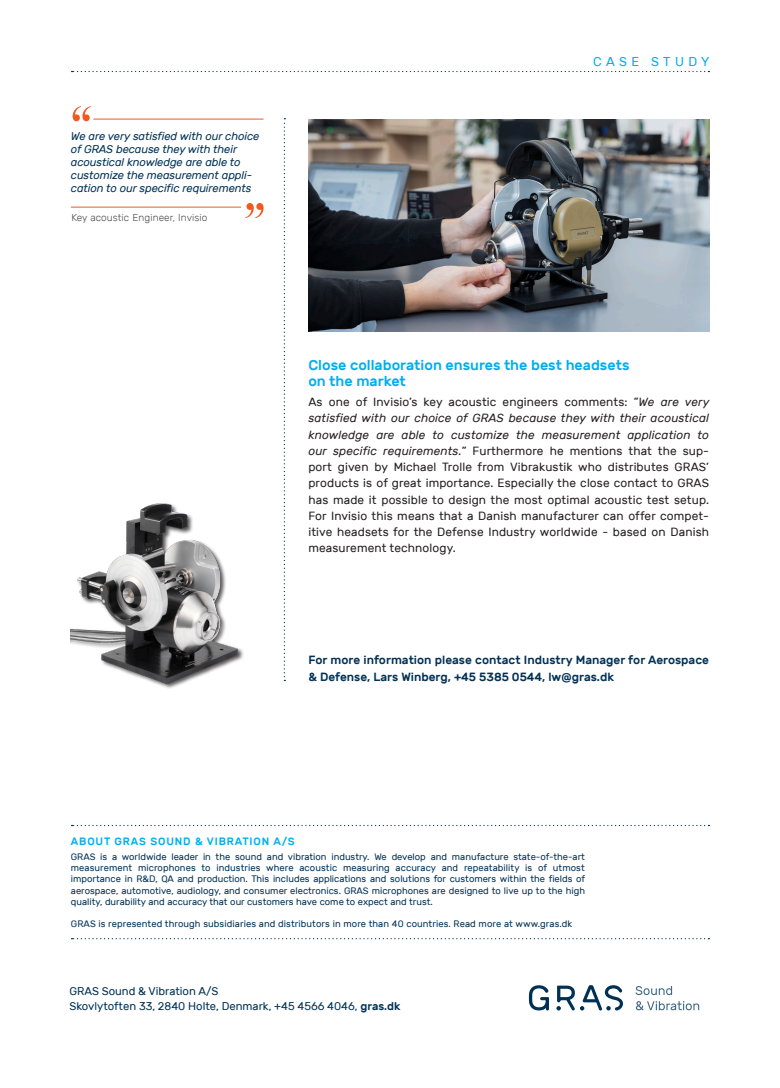
<style>
.page{position:relative;width:780px;height:1088px;background:#fff}
.page>*{position:absolute;margin:0;border:0;box-sizing:border-box;transform-origin:0 0}
.Subheading_lyseblå{font:500 14.38px/16.2px "Rubik";color:#00aeef}
.t1{font:12.88px "Rubik";letter-spacing:.335em;color:#00aeef}
.Brødtekst_9_5_13{font:11.88px/16.2px "Rubik";letter-spacing:.01em;color:#231f20;text-align:justify}
.Brødtekst_9_5_13-2{font:500 11.88px/16.2px "Rubik";color:#003155}
.Citat-tekst_9_10_5{font:italic 11.25px/13.1px "Rubik";letter-spacing:-.01em;color:#003155}
.t2{font:11.25px/15px "Rubik";color:#003155}
.t3{font:500 10.62px "Rubik";letter-spacing:.08em;color:#00aeef}
.NAVN_-_Citat{font:300 10px "Rubik";letter-spacing:.01em;color:#4b4c4d}
.t4{font:9.38px/11.2px "Rubik";letter-spacing:.01em;color:#003155;text-align:justify}
.s1{font-style:italic}
.s2{font-weight:500}
</style>
<div class="page">
<svg style="left:72px;top:71px;width:637px;height:1px"></svg>
<svg style="left:284px;top:118px;width:1px;height:563px"></svg>
<svg style="left:73px;top:106px;width:18px;height:15px"></svg>
<hr style="left:93px;top:119px;width:170px;height:1px;background:#f15921">
<hr style="left:71px;top:207px;width:170px;height:1px;background:#f15921">
<svg style="left:245px;top:203px;width:18px;height:15px"></svg>
<img style="left:71px;top:503px;width:172px;height:186px">
<img style="left:308px;top:119px;width:401px;height:212px">
<svg style="left:556px;top:985px;width:67px;height:25px"></svg>
<svg style="left:529px;top:985px;width:20px;height:25px"></svg>
<svg style="left:635px;top:986px;width:37px;height:9px"></svg>
<svg style="left:635px;top:1001px;width:64px;height:9px"></svg>
<svg style="left:72px;top:825px;width:637px;height:1px"></svg>
<svg style="left:72px;top:938px;width:637px;height:1px"></svg>
<p class="Citat-tekst_9_10_5" style="left:71px;top:130px;width:190px">We are very satisfied with our choice of GRAS because they with their acoustical knowledge are able to customize the measurement appli&shy;cation to our specific requirements</p>
<p class="NAVN_-_Citat" style="left:71px;top:212px;width:138px">Key acoustic Engineer, Invisio</p>
<h2 class="t1" style="left:593px;top:55px;width:118px">CASE STUDY</h2>
<p class="Subheading_lyseblå" style="left:308px;top:357px;width:322px">Close collaboration ensures the best headsets on the market</p>
<p class="Brødtekst_9_5_13" style="left:308px;top:394px;width:402px">As one of Invisio’s key acoustic engineers comments: ”<span class="s1">We are very satisfied with our choice of GRAS because they with their acoustical knowledge are able to customize the measurement application to our specific requirements.</span>” Furthermore he mentions that the sup&shy;port given by Michael Trolle from Vibrakustik who distributes GRAS’ products is of great importance. Especially the close contact to GRAS has made it possible to design the most optimal acoustic test setup.<br>For Invisio this means that a Danish manufacturer can offer compet&shy;itive headsets for the Defense Industry worldwide - based on Danish measurement technology.</p>
<p class="Brødtekst_9_5_13-2" style="left:308px;top:652px;width:402px">For more information please contact Industry Manager for Aerospace &amp; Defense, Lars Winberg, +45 5385 0544, lw@gras.dk</p>
<p class="t3" style="left:71px;top:835px;width:225px">ABOUT GRAS SOUND &amp; VIBRATION A/S</p>
<p class="t4" style="left:71px;top:851px;width:515px">GRAS is a worldwide leader in the sound and vibration industry. We develop and manufacture state-of-the-art measurement microphones to industries where acoustic measuring accuracy and repeatability is of utmost importance in R&amp;D, QA and production. This includes applications and solutions for customers within the fields of aerospace, automotive, audiology, and consumer electronics. GRAS microphones are designed to live up to the high quality, durability and accuracy that our customers have come to expect and trust.</p>
<p class="t4" style="left:71px;top:919px;width:503px">GRAS is represented through subsidiaries and distributors in more than 40 countries. Read more at www.gras.dk</p>
<p class="t2" style="left:69px;top:984px;width:332px">GRAS Sound &amp; Vibration A/S<br>Skovlytoften 33, 2840 Holte, Denmark, +45 4566 4046, <span class="s2">gras.dk</span></p>
</div>
